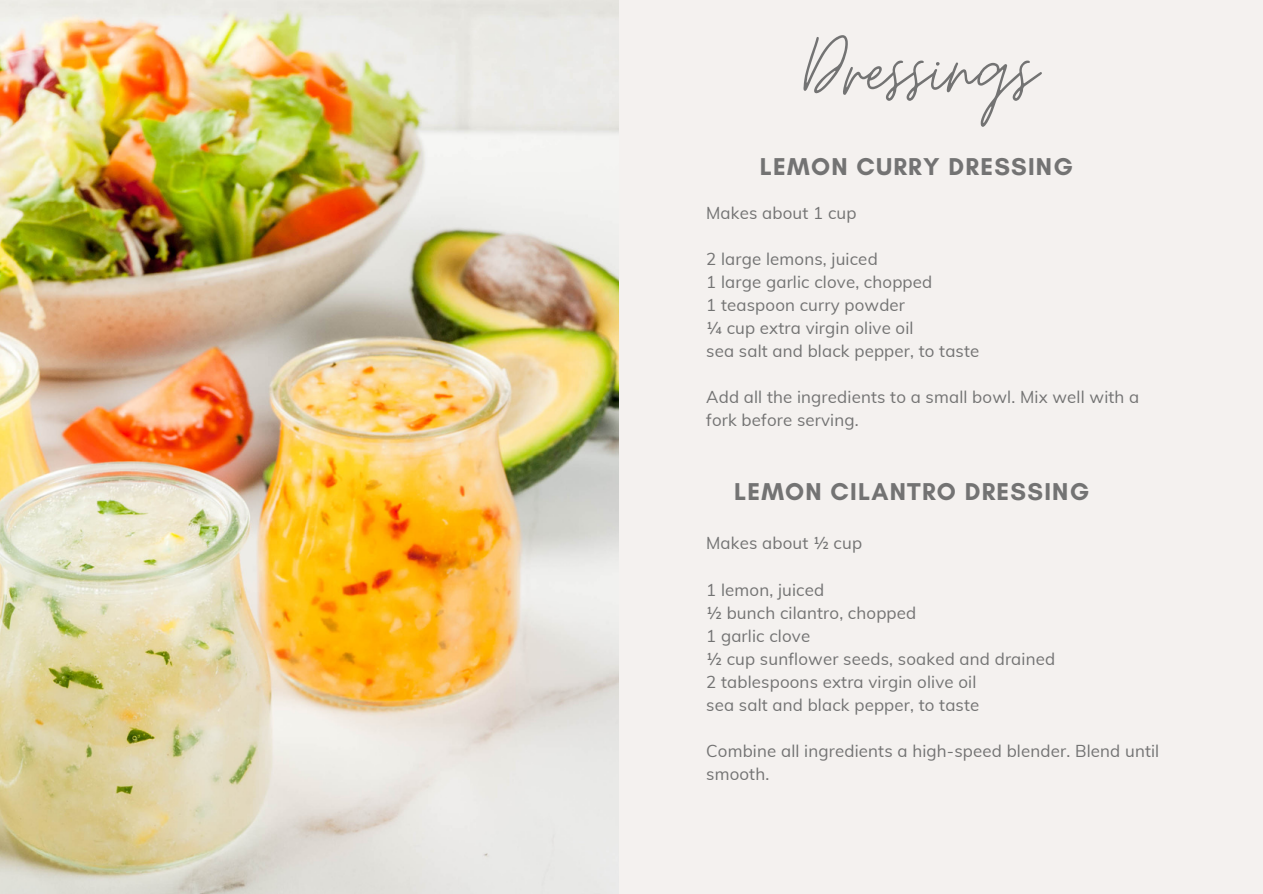
<style>
.page{position:relative;width:1263px;height:894px;background:#fff}
.page>*{position:absolute;margin:0;border:0;box-sizing:border-box;transform-origin:0 0}
.t1{font:94.8px "Moon Time";color:#737373}
.t2{font:700 24.75px "Glacial Indifference";letter-spacing:.05em;color:#737373}
.t3{font:16.8px/23px "Muli";letter-spacing:.01em;color:#737373}
</style>
<div class="page">
<div style="left:0;top:0;width:1263px;height:893px;background:#f4f1ef"></div>
<img style="left:0;top:0;width:618px;height:893px">
<h1 class="t1" style="left:803px;top:13px;width:235px">Dressings</h1>
<h2 class="t2" style="left:760px;top:151px;width:314px">LEMON CURRY DRESSING</h2>
<p class="t3" style="left:706px;top:201px;width:152px">Makes about 1 cup</p>
<p class="t3" style="left:706px;top:247px;width:275px">2 large lemons, juiced<br>1 large garlic clove, chopped<br>1 teaspoon curry powder<br>¼ cup extra virgin olive oil<br>sea salt and black pepper, to taste</p>
<p class="t3" style="left:706px;top:385px;width:435px">Add all the ingredients to a small bowl. Mix well with a fork before serving.</p>
<h2 class="t2" style="left:734px;top:476px;width:357px">LEMON CILANTRO DRESSING</h2>
<p class="t3" style="left:706px;top:531px;width:158px">Makes about ½ cup</p>
<p class="t3" style="left:706px;top:577px;width:351px">1 lemon, juiced<br>½ bunch cilantro, chopped<br>1 garlic clove<br>½ cup sunflower seeds, soaked and drained<br>2 tablespoons extra virgin olive oil<br>sea salt and black pepper, to taste</p>
<p class="t3" style="left:706px;top:738px;width:455px">Combine all ingredients a high-speed blender. Blend until smooth.</p>
</div>
